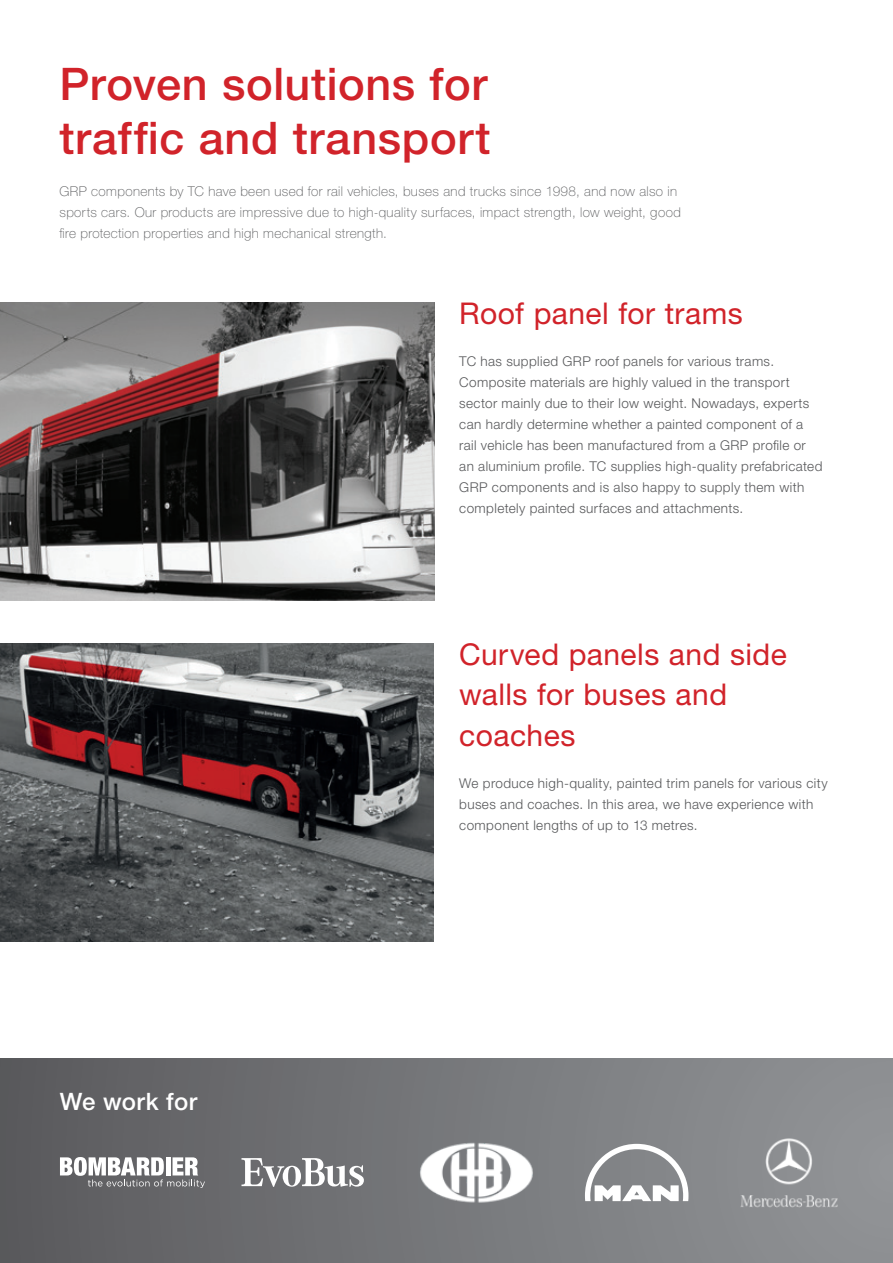
<style>
.page{position:relative;width:893px;height:1263px;background:#fff}
.page>*{position:absolute;margin:0;border:0;box-sizing:border-box;transform-origin:0 0}
.t1{font:500 45px/54px "Helvetica Neue LT Pro";letter-spacing:.015em;color:#d1232a}
.t2{font:30px/40.2px "Helvetica Neue LT Pro";letter-spacing:.015em;color:#d1232a}
.t3{font:500 24px "Helvetica Neue LT Pro";letter-spacing:.015em;color:#fff}
.t4{font:300 13.5px/21px "Helvetica Neue LT Pro";letter-spacing:.03em;color:#57585a}
.t5{font:100 13.5px/21px "Helvetica Neue LT Pro";letter-spacing:.03em;color:#57585a}
</style>
<div class="page">
<div style="left:0;top:1059px;width:893px;height:204px;background:linear-gradient(to right,#5a5a5d,#929598)"></div>
<svg style="left:60px;top:1157px;width:145px;height:31px"></svg>
<svg style="left:585px;top:1144px;width:103px;height:57px"></svg>
<svg style="left:241px;top:1158px;width:123px;height:29px"></svg>
<img style="left:417px;top:1138px;width:118px;height:69px">
<img style="left:738px;top:1136px;width:101px;height:73px">
<img style="left:0;top:302px;width:434px;height:298px">
<img style="left:0;top:643px;width:434px;height:298px">
<h1 class="t1" style="left:60px;top:57px;width:433px">Proven solutions for traffic and transport</h1>
<p class="t5" style="left:60px;top:181px;width:623px">GRP components by TC have been used for rail vehicles, buses and trucks since 1998, and now also in sports cars. Our products are impressive due to high-quality surfaces, impact strength, low weight, good fire protection properties and high mechanical strength.</p>
<h2 class="t2" style="left:459px;top:293px;width:285px">Roof panel for trams</h2>
<p class="t4" style="left:459px;top:351px;width:365px">TC has supplied GRP roof panels for various trams.<br>Composite materials are highly valued in the transport sector mainly due to their low weight. Nowadays, experts can hardly determine whether a painted component of a rail vehicle has been manufactured from a GRP profile or an aluminium profile. TC supplies high-quality prefabricated GRP components and is also happy to supply them with completely painted surfaces and attachments.</p>
<h3 class="t3" style="left:60px;top:1087px;width:139px">We work for</h3>
<h2 class="t2" style="left:459px;top:634px;width:329px">Curved panels and side walls for buses and coaches</h2>
<p class="t4" style="left:459px;top:772px;width:370px">We produce high-quality, painted trim panels for various city buses and coaches. In this area, we have experience with component lengths of up to 13 metres.</p>
</div>
